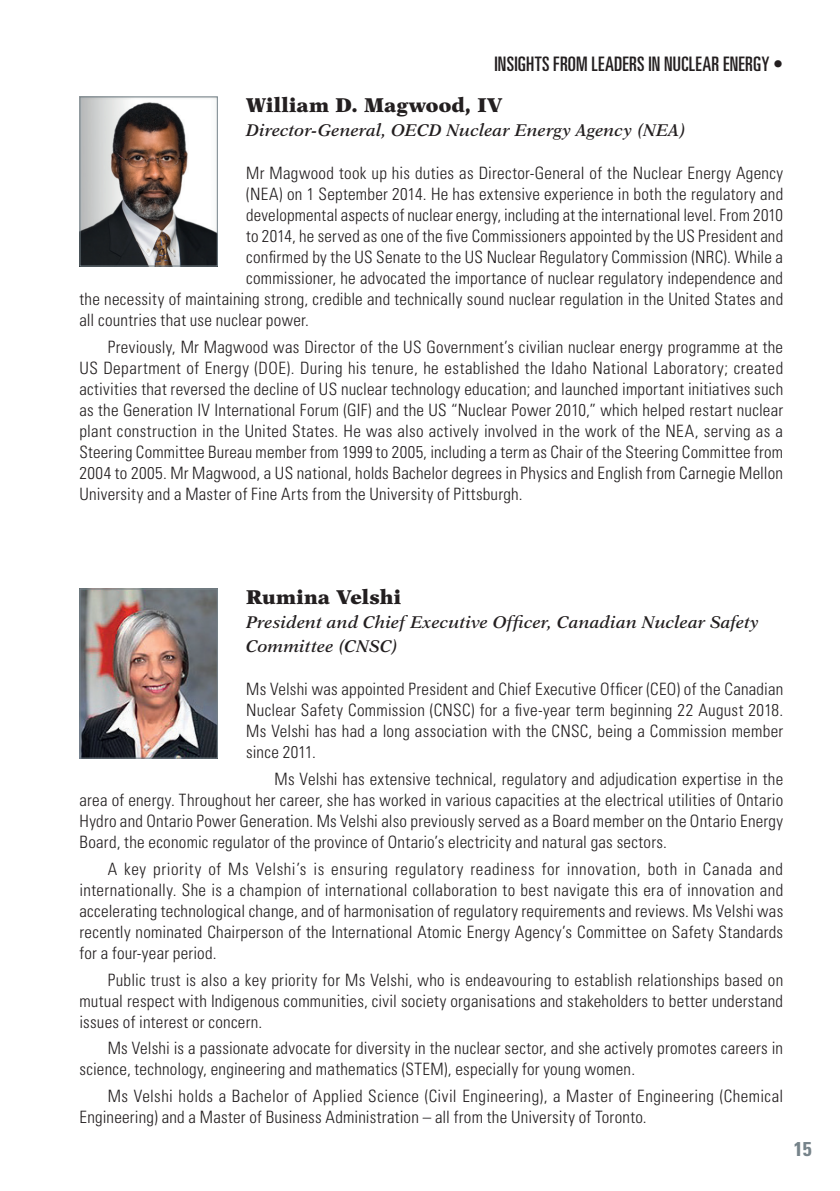
<style>
.page{position:relative;width:840px;height:1191px;background:#fff}
.page>*{position:absolute;margin:0;border:0;box-sizing:border-box;transform-origin:0 0}
.t1{font:ultra-condensed 20px "Univers LT Std";letter-spacing:.01em;color:#231f20}
.NEA_DG{font:900 20px "New Aster LT Std";letter-spacing:.005em;color:#231f20}
.t2{font:700 condensed 20px "Univers LT Std";color:#76838a}
.Texte_biblio_avec_re{font:300 condensed 17px/21px "Univers LT Std";letter-spacing:.015em;color:#231f20;text-align:justify}
.NEA_DG-2{font:italic 600 17px/24px "New Aster LT Std";letter-spacing:.01em;color:#231f20}
</style>
<div class="page">
<img style="left:81px;top:98px;width:135px;height:166px">
<div style="left:79px;top:96px;width:139px;height:170px;border:1px solid #76838a"></div>
<img style="left:81px;top:590px;width:135px;height:166px">
<div style="left:79px;top:588px;width:139px;height:170px;border:1px solid #76838a"></div>
<p class="t1" style="left:494px;top:53px;width:290px">INSIGHTS FROM LEADERS IN NUCLEAR ENERGY •</p>
<p class="NEA_DG" style="left:246px;top:93px;width:257px">William D. Magwood, IV</p>
<p class="NEA_DG-2" style="left:246px;top:118px;width:441px">Director-General, OECD Nuclear Energy Agency (NEA)</p>
<p class="Texte_biblio_avec_re" style="left:246px;top:163px;width:538px">Mr Magwood took up his duties as Director-General of the Nuclear Energy Agency</p>
<p class="Texte_biblio_avec_re" style="left:246px;top:184px;width:538px">(NEA) on 1 September 2014. He has extensive experience in both the regulatory and</p>
<p class="Texte_biblio_avec_re" style="left:246px;top:205px;width:538px">developmental aspects of nuclear energy, including at the international level. From 2010</p>
<p class="Texte_biblio_avec_re" style="left:246px;top:226px;width:538px">to 2014, he served as one of the five Commissioners appointed by the US President and</p>
<p class="Texte_biblio_avec_re" style="left:246px;top:247px;width:538px">confirmed by the US Senate to the US Nuclear Regulatory Commission (NRC). While a</p>
<p class="Texte_biblio_avec_re" style="left:246px;top:268px;width:538px">commissioner, he advocated the importance of nuclear regulatory independence and</p>
<p class="Texte_biblio_avec_re" style="left:79px;top:289px;width:705px">the necessity of maintaining strong, credible and technically sound nuclear regulation in the United States and</p>
<p class="Texte_biblio_avec_re" style="left:79px;top:310px;width:231px">all countries that use nuclear power.</p>
<p class="Texte_biblio_avec_re" style="left:79px;top:336px;width:705px;text-indent:28px">Previously, Mr Magwood was Director of the US Government’s civilian nuclear energy programme at the US Department of Energy (DOE). During his tenure, he established the Idaho National Laboratory; created activities that reversed the decline of US nuclear technology education; and launched important initiatives such as the Generation IV International Forum (GIF) and the US “Nuclear Power 2010,” which helped restart nuclear plant construction in the United States. He was also actively involved in the work of the NEA, serving as a Steering Committee Bureau member from 1999 to 2005, including a term as Chair of the Steering Committee from 2004 to 2005. Mr Magwood, a US national, holds Bachelor degrees in Physics and English from Carnegie Mellon University and a Master of Fine Arts from the University of Pittsburgh.</p>
<p class="NEA_DG" style="left:246px;top:584px;width:156px">Rumina Velshi</p>
<p class="NEA_DG-2" style="left:246px;top:610px;width:514px">President and Chief Executive Officer, Canadian Nuclear Safety<br>Committee (CNSC)</p>
<p class="Texte_biblio_avec_re" style="left:246px;top:679px;width:538px">Ms Velshi was appointed President and Chief Executive Officer (CEO) of the Canadian Nuclear Safety Commission (CNSC) for a five-year term beginning 22 August 2018.<br>Ms Velshi has had a long association with the CNSC, being a Commission member since 2011.</p>
<p class="Texte_biblio_avec_re" style="left:79px;top:768px;width:704px;text-indent:195px">Ms Velshi has extensive technical, regulatory and adjudication expertise in the area of energy. Throughout her career, she has worked in various capacities at the electrical utilities of Ontario Hydro and Ontario Power Generation. Ms Velshi also previously served as a Board member on the Ontario Energy Board, the economic regulator of the province of Ontario’s electricity and natural gas sectors.</p>
<p class="Texte_biblio_avec_re" style="left:79px;top:858px;width:705px;text-indent:28px">A key priority of Ms Velshi’s is ensuring regulatory readiness for innovation, both in Canada and internationally. She is a champion of international collaboration to best navigate this era of innovation and accelerating technological change, and of harmonisation of regulatory requirements and reviews. Ms Velshi was recently nominated Chairperson of the International Atomic Energy Agency’s Committee on Safety Standards for a four-year period.</p>
<p class="Texte_biblio_avec_re" style="left:79px;top:969px;width:705px;text-indent:28px">Public trust is also a key priority for Ms Velshi, who is endeavouring to establish relationships based on mutual respect with Indigenous communities, civil society organisations and stakeholders to better understand issues of interest or concern.</p>
<p class="Texte_biblio_avec_re" style="left:79px;top:1037px;width:704px;text-indent:28px">Ms Velshi is a passionate advocate for diversity in the nuclear sector, and she actively promotes careers in science, technology, engineering and mathematics (STEM), especially for young women.</p>
<p class="Texte_biblio_avec_re" style="left:79px;top:1085px;width:705px;text-indent:28px">Ms Velshi holds a Bachelor of Applied Science (Civil Engineering), a Master of Engineering (Chemical<br>Engineering) and a Master of Business Administration – all from the University of Toronto.</p>
<p class="t2" style="left:793px;top:1136px;width:19px">15</p>
</div>
